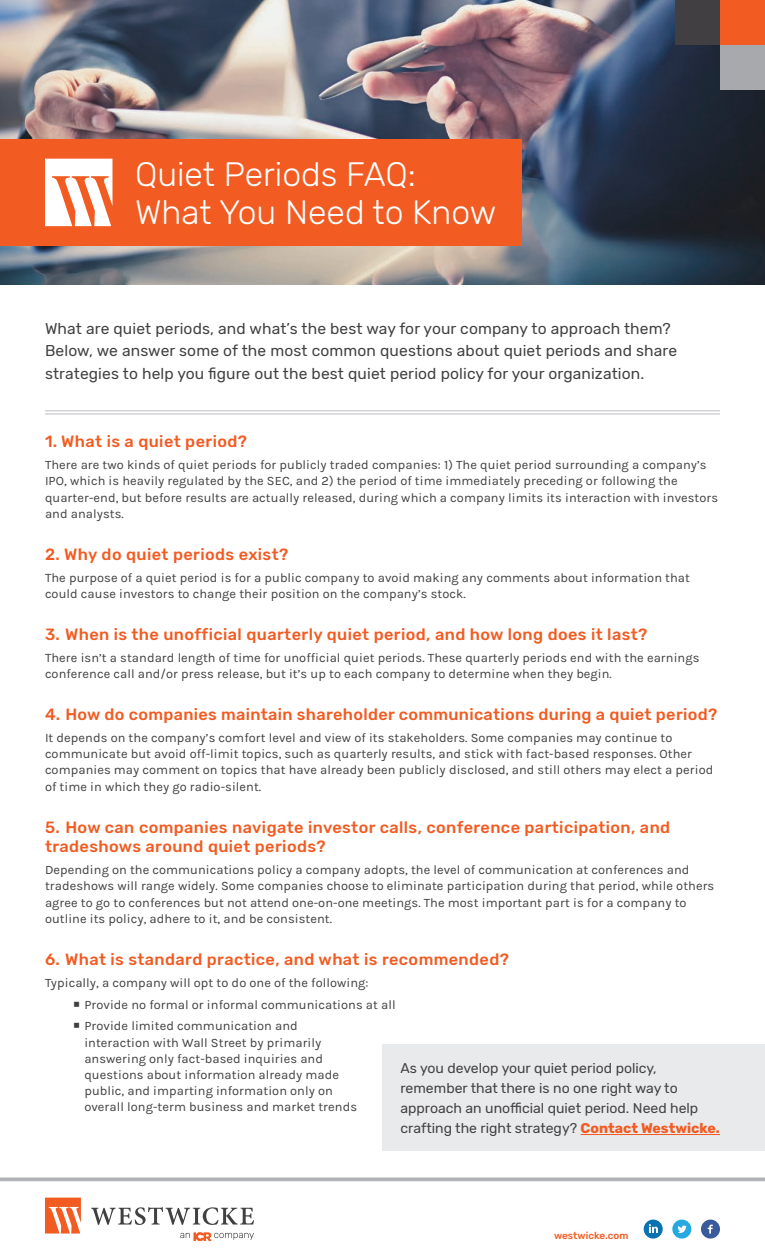
<style>
.page{position:relative;width:765px;height:1260px;background:#fff}
.page>*{position:absolute;margin:0;border:0;box-sizing:border-box;transform-origin:0 0}
.t1{font:300 33.75px/37.5px "Rubik";color:#fff}
.t2{font:500 16.25px/19.5px "Rubik";letter-spacing:.025em;color:#f25b21}
.t3{font:15.62px/22.5px "Rubik";letter-spacing:.01em;color:#413f41}
.t4{font:14px/20px "Rubik";color:#413f41}
.t5{font:12.75px/16.2px "Karla";letter-spacing:.005em;color:#413f41}
.t6{font:500 10px "Rubik";color:#f25b21}
.s1{font-weight:700;color:#f25b21}
</style>
<div class="page">
<div style="left:382px;top:1044px;width:383px;height:107px;background:#e9eaeb"></div>
<svg style="left:45px;top:1198px;width:36px;height:36px"></svg>
<svg style="left:91px;top:1207px;width:163px;height:18px"></svg>
<svg style="left:180px;top:1232px;width:74px;height:9px"></svg>
<hr style="left:0;top:1178px;width:765px;height:3px;background:#b2b3b7">
<svg style="left:644px;top:1220px;width:19px;height:19px"></svg>
<svg style="left:672px;top:1220px;width:19px;height:19px"></svg>
<svg style="left:701px;top:1220px;width:19px;height:19px"></svg>
<img style="left:0;top:0;width:765px;height:285px">
<hr style="left:581px;top:1134px;width:139px;height:1px;background:#f25b21">
<hr style="left:45px;top:411px;width:675px;height:1px;background:#bcbdc0">
<hr style="left:45px;top:414px;width:675px;height:1px;background:#bcbdc0">
<div style="left:0;top:140px;width:521px;height:106px;background:#f25b21"></div>
<div style="left:675px;top:0;width:45px;height:45px;background:#413f41"></div>
<div style="left:720px;top:45px;width:45px;height:45px;background:#a8a9ad"></div>
<div style="left:720px;top:0;width:45px;height:45px;background:#f25b21"></div>
<svg style="left:45px;top:159px;width:67px;height:67px"></svg>
<h1 class="t1" style="left:135px;top:157px;width:363px">Quiet Periods FAQ:<br>What You Need to Know</h1>
<p class="t3" style="left:45px;top:318px;width:634px">What are quiet periods, and what’s the best way for your company to approach them?<br>Below, we answer some of the most common questions about quiet periods and share strategies to help you figure out the best quiet period policy for your organization.</p>
<p class="t2" style="left:45px;top:432px;width:204px">1. What is a quiet period?</p>
<p class="t5" style="left:45px;top:457px;width:675px">There are two kinds of quiet periods for publicly traded companies: 1) The quiet period surrounding a company’s IPO, which is heavily regulated by the SEC, and 2) the period of time immediately preceding or following the quarter-end, but before results are actually released, during which a company limits its interaction with investors and analysts.</p>
<p class="t2" style="left:45px;top:545px;width:245px">2. Why do quiet periods exist?</p>
<p class="t5" style="left:45px;top:570px;width:647px">The purpose of a quiet period is for a public company to avoid making any comments about information that could cause investors to change their position on the company’s stock.</p>
<p class="t2" style="left:45px;top:625px;width:604px">3. When is the unofficial quarterly quiet period, and how long does it last?</p>
<p class="t5" style="left:45px;top:650px;width:656px">There isn’t a standard length of time for unofficial quiet periods. These quarterly periods end with the earnings conference call and/or press release, but it’s up to each company to determine when they begin.</p>
<p class="t2" style="left:45px;top:705px;width:674px">4. How do companies maintain shareholder communications during a quiet period?</p>
<p class="t5" style="left:45px;top:730px;width:670px">It depends on the company’s comfort level and view of its stakeholders. Some companies may continue to communicate but avoid off-limit topics, such as quarterly results, and stick with fact-based responses. Other companies may comment on topics that have already been publicly disclosed, and still others may elect a period of time in which they go radio-silent.</p>
<p class="t2" style="left:45px;top:818px;width:627px">5. How can companies navigate investor calls, conference participation, and tradeshows around quiet periods?</p>
<p class="t5" style="left:45px;top:862px;width:671px">Depending on the communications policy a company adopts, the level of communication at conferences and tradeshows will range widely. Some companies choose to eliminate participation during that period, while others agree to go to conferences but not attend one-on-one meetings. The most important part is for a company to outline its policy, adhere to it, and be consistent.</p>
<p class="t2" style="left:45px;top:950px;width:465px">6. What is standard practice, and what is recommended?</p>
<p class="t5" style="left:84px;top:972px;width:313px;line-height:21.9px;text-indent:-39px">Typically, a company will opt to do one of the following:<br>Provide no formal or informal communications at all<br>Provide limited communication and</p>
<p class="t5" style="left:84px;top:1035px;width:274px">interaction with Wall Street by primarily answering only fact-based inquiries and questions about information already made public, and imparting information only on overall long-term business and market trends</p>
<p class="t4" style="left:400px;top:1059px;width:321px">As you develop your quiet period policy, remember that there is no one right way to approach an unofficial quiet period. Need help crafting the right strategy? <span class="s1">Contact Westwicke.</span></p>
<p class="t6" style="left:554px;top:1229px;width:76px">westwicke.com</p>
</div>
